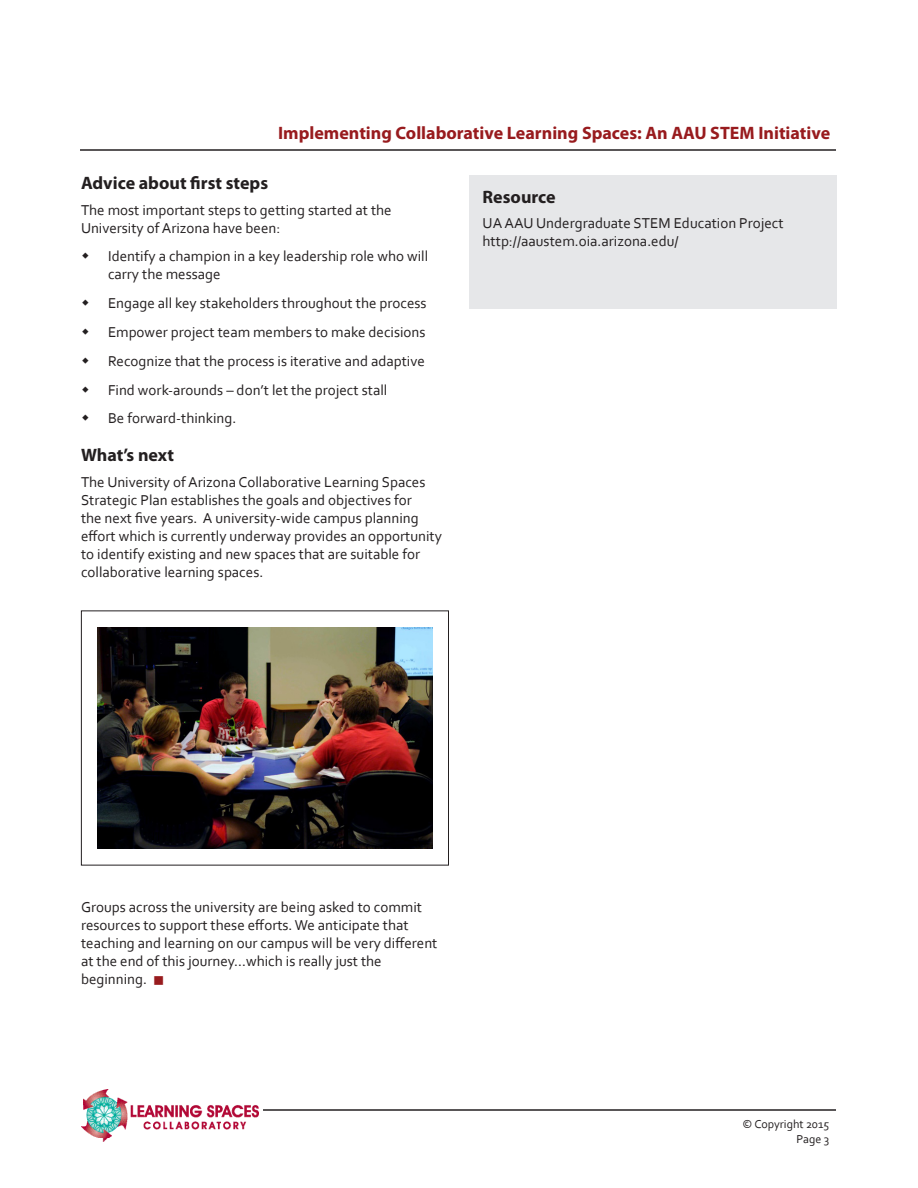
<style>
.page{position:relative;width:918px;height:1188px;background:#fff}
.page>*{position:absolute;margin:0;border:0;box-sizing:border-box;transform-origin:0 0}
.Title_-_Other_Pages{font:700 18px "Myriad Pro";color:#981b1e}
.Subheading_2{font:700 18px "Myriad Pro";color:#231f20}
.Body_Text{font:15px/18px "Corbel";color:#231f20}
.Body_Text_Bullet{font:15px/18px "Corbel";color:#231f20}
.Sidebar_Text{font:15px "Wingdings";color:#981b1e}
.t1{font:12px "Corbel";color:#231f20}
</style>
<div class="page">
<hr style="left:80px;top:149px;width:756px;height:2px;background:#231f20">
<img style="left:81px;top:1089px;width:177px;height:52px">
<hr style="left:263px;top:1109px;width:573px;height:2px;background:#231f20">
<div style="left:81px;top:610px;width:368px;height:256px;border:1px solid #231f20"></div>
<img style="left:98px;top:628px;width:334px;height:220px">
<div style="left:469px;top:176px;width:368px;height:133px;background:#e6e7e9"></div>
<p class="Title_-_Other_Pages" style="left:278px;top:122px;width:554px">Implementing Collaborative Learning Spaces: An AAU STEM Initiative</p>
<p class="Subheading_2" style="left:81px;top:171px;width:189px">Advice about first steps</p>
<p class="Body_Text" style="left:81px;top:200px;width:312px">The most important steps to getting started at the<br>University of Arizona have been:</p>
<p class="Body_Text_Bullet" style="left:108px;top:247px;width:322px">Identify a champion in a key leadership role who will carry the message</p>
<p class="Body_Text_Bullet" style="left:108px;top:294px;width:320px">Engage all key stakeholders throughout the process</p>
<p class="Body_Text_Bullet" style="left:108px;top:323px;width:319px">Empower project team members to make decisions</p>
<p class="Body_Text_Bullet" style="left:108px;top:351px;width:318px">Recognize that the process is iterative and adaptive</p>
<p class="Body_Text_Bullet" style="left:108px;top:380px;width:281px">Find work-arounds – don’t let the project stall</p>
<p class="Body_Text_Bullet" style="left:108px;top:409px;width:130px">Be forward-thinking.</p>
<p class="Subheading_2" style="left:81px;top:443px;width:95px">What’s next</p>
<p class="Body_Text" style="left:81px;top:472px;width:362px">The University of Arizona Collaborative Learning Spaces Strategic Plan establishes the goals and objectives for<br>the next five years. A university-wide campus planning effort which is currently underway provides an opportunity to identify existing and new spaces that are suitable for collaborative learning spaces.</p>
<p class="Subheading_2" style="left:483px;top:185px;width:74px">Resource</p>
<p class="Body_Text" style="left:483px;top:214px;width:303px">UA AAU Undergraduate STEM Education Project http://aaustem.oia.arizona.edu/</p>
<p class="Body_Text" style="left:81px;top:897px;width:358px">Groups across the university are being asked to commit resources to support these efforts. We anticipate that teaching and learning on our campus will be very different at the end of this journey…which is really just the beginning.</p>
<p class="Sidebar_Text" style="left:153px;top:973px;width:13px">■</p>
<p class="t1" style="left:743px;top:1117px;width:88px">© Copyright 2015</p>
<p class="t1" style="left:796px;top:1131px;width:34px">Page 3</p>
</div>
